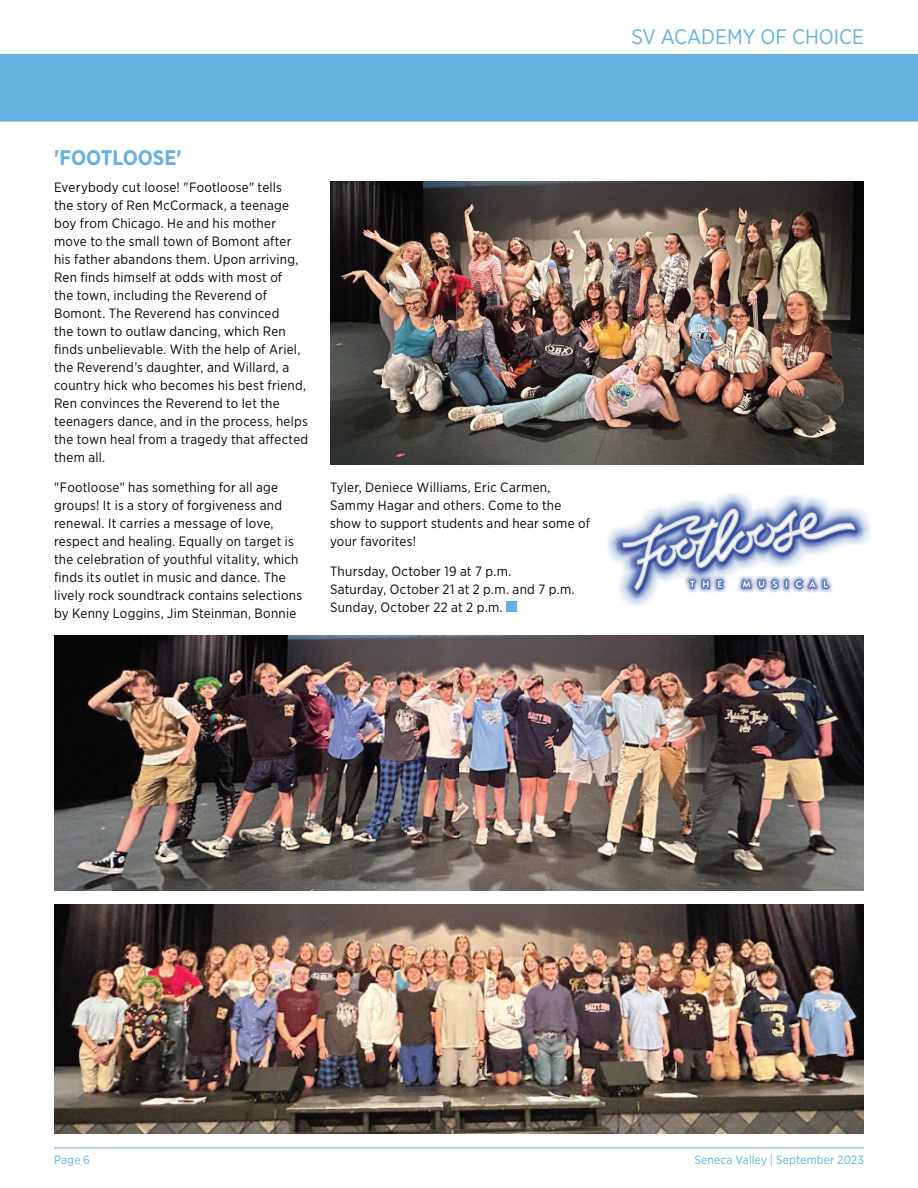
<style>
.page{position:relative;width:918px;height:1188px;background:#fff}
.page>*{position:absolute;margin:0;border:0;box-sizing:border-box;transform-origin:0 0}
.t1{font:21px "Gotham Narrow";color:#65b1e1}
.t2{font:700 21px "Gotham Narrow";color:#65b1e1}
.t3{font:13.5px/18px "Gotham Narrow";letter-spacing:.02em;color:#040503}
.t4{font:12px "Gotham Narrow";letter-spacing:.015em;color:#65b1e1}
</style>
<div class="page">
<hr style="left:54px;top:1148px;width:810px;height:1px;background:#65b1e1">
<img style="left:607px;top:493px;width:263px;height:112px">
<img style="left:54px;top:635px;width:810px;height:256px">
<img style="left:330px;top:181px;width:534px;height:283px">
<div style="left:506px;top:601px;width:11px;height:11px;background:#65b1e1"></div>
<div style="left:0;top:54px;width:918px;height:68px;background:#65b1e1"></div>
<img style="left:54px;top:904px;width:810px;height:230px">
<h1 class="t1" style="left:632px;top:23px;width:234px">SV ACADEMY OF CHOICE</h1>
<h1 class="t2" style="left:54px;top:144px;width:129px">'FOOTLOOSE'</h1>
<p class="t3" style="left:54px;top:178px;width:256px">Everybody cut loose! "Footloose" tells<br>the story of Ren McCormack, a teenage boy from Chicago. He and his mother move to the small town of Bomont after his father abandons them. Upon arriving, Ren finds himself at odds with most of<br>the town, including the Reverend of Bomont. The Reverend has convinced<br>the town to outlaw dancing, which Ren finds unbelievable. With the help of Ariel, the Reverend’s daughter, and Willard, a country hick who becomes his best friend, Ren convinces the Reverend to let the teenagers dance, and in the process, helps the town heal from a tragedy that affected them all.</p>
<p class="t3" style="left:54px;top:478px;width:250px">"Footloose" has something for all age groups! It is a story of forgiveness and renewal. It carries a message of love, respect and healing. Equally on target is the celebration of youthful vitality, which finds its outlet in music and dance. The lively rock soundtrack contains selections by Kenny Loggins, Jim Steinman, Bonnie</p>
<p class="t3" style="left:330px;top:478px;width:261px">Tyler, Deniece Williams, Eric Carmen,<br>Sammy Hagar and others. Come to the show to support students and hear some of your favorites!</p>
<p class="t3" style="left:330px;top:562px;width:246px">Thursday, October 19 at 7 p.m.<br>Saturday, October 21 at 2 p.m. and 7 p.m.<br>Sunday, October 22 at 2 p.m.</p>
<p class="t4" style="left:54px;top:1153px;width:38px">Page 6</p>
<p class="t4" style="left:694px;top:1153px;width:171px">Seneca Valley | September 2023</p>
</div>
